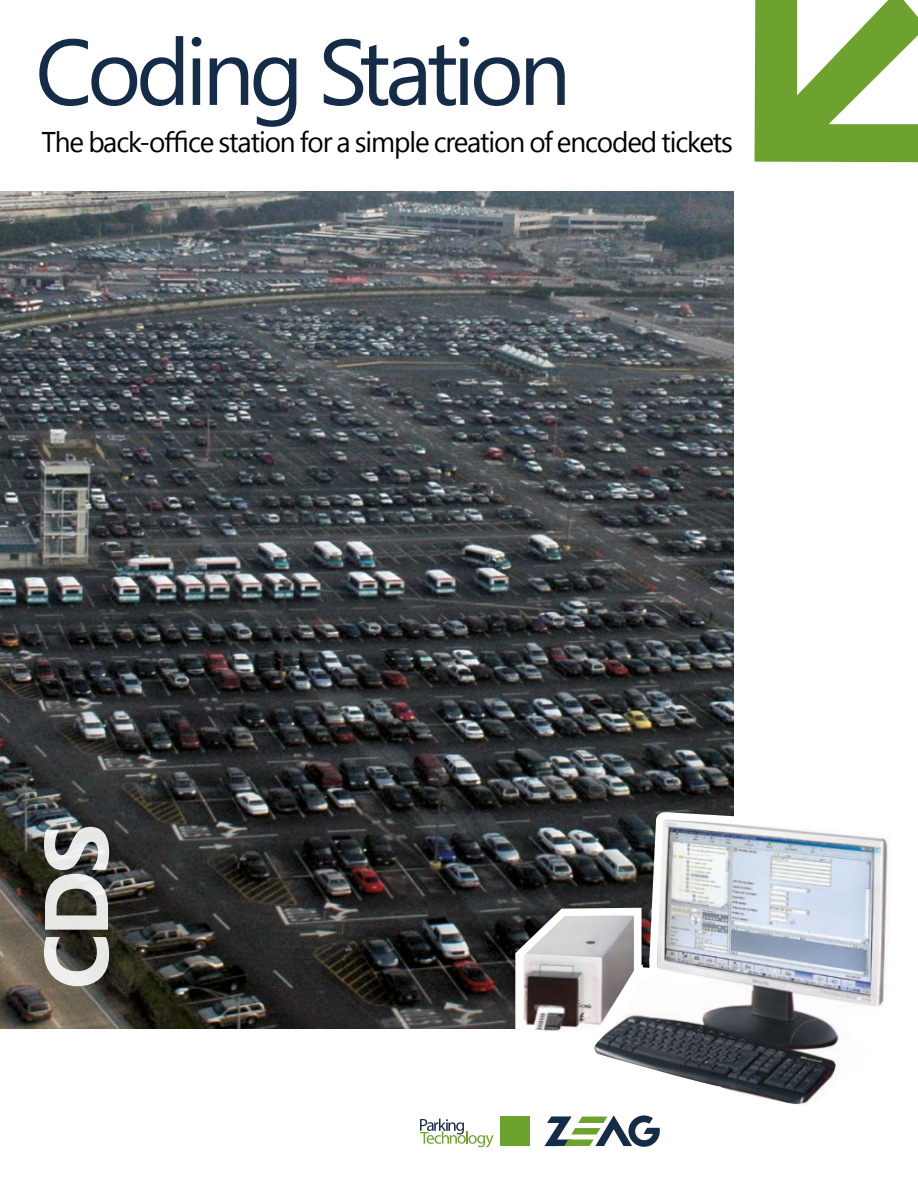
<style>
.page{position:relative;width:918px;height:1188px;background:#fff}
.page>*{position:absolute;margin:0;border:0;box-sizing:border-box;transform-origin:0 0}
.t1{font:93px "Segoe UI";letter-spacing:-.06em;color:#142c47}
.t2{font:700 90px "Segoe UI";color:#fff}
.t3{font:28.5px "Segoe UI";letter-spacing:-.04em;color:#000}
</style>
<div class="page">
<img style="left:0;top:191px;width:733px;height:838px">
<svg style="left:755px;top:0;width:163px;height:162px"></svg>
<svg style="left:420px;top:1119px;width:74px;height:28px"></svg>
<div style="left:500px;top:1116px;width:30px;height:30px;background:#6da22f"></div>
<svg style="left:544px;top:1117px;width:116px;height:30px"></svg>
<svg style="left:512px;top:808px;width:377px;height:309px"></svg>
<h1 class="t1" style="left:35px;top:2px;width:538px">Coding Station</h1>
<p class="t3" style="left:41px;top:121px;width:693px">The back-office station for a simple creation of encoded tickets</p>
<h2 class="t2" style="left:8px;top:989px;width:167px;rotate:-90deg">CDS</h2>
</div>
